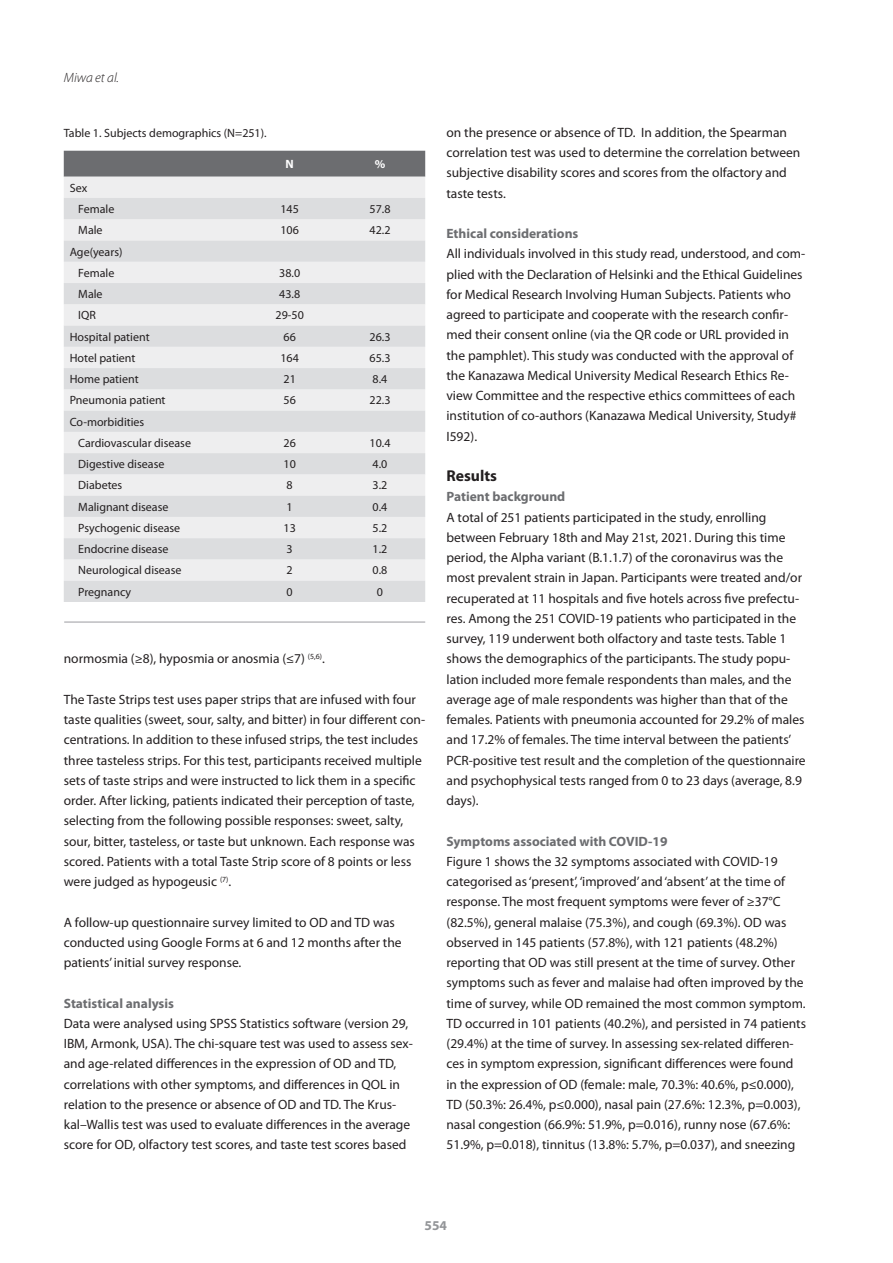
<style>
.page{position:relative;width:893px;height:1263px;background:#fff}
.page>*{position:absolute;margin:0;border:0;box-sizing:border-box;transform-origin:0 0}
.Kopje{font:700 15.75px "Myriad Pro";color:#231f20}
.Kopje-2{font:13.5px/20.2px "Myriad Pro";color:#231f20}
.Kopje-3{font:700 13.5px "Myriad Pro";color:#6c6d70}
.t1{font:italic 300 13.5px "Myriad Pro";color:#231f20}
.t2{font:700 13.5px "Myriad Pro";color:#939598}
.bijschrift{font:12px "Myriad Pro";color:#231f20}
.Tabel_Header{font:700 12px "Myriad Pro";color:#fff}
</style>
<div class="page">
<hr style="left:64px;top:621px;width:361px;height:2px;background:#bcbdc0">
<div style="left:64px;top:151px;width:361px;height:26px;background:#6c6d70"></div>
<div style="left:64px;top:177px;width:361px;height:21px;background:#eeeeef"></div>
<svg style="left:64px;top:198px;width:361px;height:404px;background:#e4e5e6"></svg>
<p class="t1" style="left:64px;top:70px;width:57px">Miwa et al.</p>
<p class="bijschrift" style="left:64px;top:126px;width:204px">Table 1. Subjects demographics (N=251).</p>
<p class="Tabel_Header" style="left:286px;top:157px;width:10px">N</p>
<p class="Tabel_Header" style="left:375px;top:157px;width:12px">%</p>
<p class="bijschrift" style="left:70px;top:181px;width:19px">Sex</p>
<p class="bijschrift" style="left:78px;top:202px;width:38px">Female</p>
<p class="bijschrift" style="left:280px;top:202px;width:20px">145</p>
<p class="bijschrift" style="left:370px;top:202px;width:22px">57.8</p>
<p class="bijschrift" style="left:78px;top:224px;width:26px">Male</p>
<p class="bijschrift" style="left:280px;top:224px;width:20px">106</p>
<p class="bijschrift" style="left:370px;top:224px;width:22px">42.2</p>
<p class="bijschrift" style="left:70px;top:245px;width:54px">Age(years)</p>
<p class="bijschrift" style="left:78px;top:266px;width:38px">Female</p>
<p class="bijschrift" style="left:279px;top:266px;width:22px">38.0</p>
<p class="bijschrift" style="left:78px;top:287px;width:26px">Male</p>
<p class="bijschrift" style="left:279px;top:287px;width:22px">43.8</p>
<p class="bijschrift" style="left:78px;top:309px;width:19px">IQR</p>
<p class="bijschrift" style="left:276px;top:309px;width:30px">29-50</p>
<p class="bijschrift" style="left:70px;top:330px;width:81px">Hospital patient</p>
<p class="bijschrift" style="left:284px;top:330px;width:14px">66</p>
<p class="bijschrift" style="left:370px;top:330px;width:22px">26.3</p>
<p class="bijschrift" style="left:70px;top:351px;width:67px">Hotel patient</p>
<p class="bijschrift" style="left:280px;top:351px;width:20px">164</p>
<p class="bijschrift" style="left:370px;top:351px;width:22px">65.3</p>
<p class="bijschrift" style="left:70px;top:372px;width:70px">Home patient</p>
<p class="bijschrift" style="left:284px;top:372px;width:14px">21</p>
<p class="bijschrift" style="left:373px;top:372px;width:16px">8.4</p>
<p class="bijschrift" style="left:70px;top:394px;width:97px">Pneumonia patient</p>
<p class="bijschrift" style="left:284px;top:394px;width:14px">56</p>
<p class="bijschrift" style="left:370px;top:394px;width:22px">22.3</p>
<p class="bijschrift" style="left:70px;top:415px;width:76px">Co-morbidities</p>
<p class="bijschrift" style="left:78px;top:436px;width:114px">Cardiovascular disease</p>
<p class="bijschrift" style="left:284px;top:436px;width:14px">26</p>
<p class="bijschrift" style="left:370px;top:436px;width:22px">10.4</p>
<p class="bijschrift" style="left:78px;top:458px;width:88px">Digestive disease</p>
<p class="bijschrift" style="left:284px;top:458px;width:14px">10</p>
<p class="bijschrift" style="left:373px;top:458px;width:16px">4.0</p>
<p class="bijschrift" style="left:78px;top:479px;width:46px">Diabetes</p>
<p class="bijschrift" style="left:287px;top:479px;width:8px">8</p>
<p class="bijschrift" style="left:373px;top:479px;width:16px">3.2</p>
<p class="bijschrift" style="left:78px;top:500px;width:92px">Malignant disease</p>
<p class="bijschrift" style="left:287px;top:500px;width:8px">1</p>
<p class="bijschrift" style="left:373px;top:500px;width:16px">0.4</p>
<p class="bijschrift" style="left:78px;top:521px;width:104px">Psychogenic disease</p>
<p class="bijschrift" style="left:284px;top:521px;width:14px">13</p>
<p class="bijschrift" style="left:373px;top:521px;width:16px">5.2</p>
<p class="bijschrift" style="left:78px;top:543px;width:92px">Endocrine disease</p>
<p class="bijschrift" style="left:287px;top:543px;width:8px">3</p>
<p class="bijschrift" style="left:373px;top:543px;width:16px">1.2</p>
<p class="bijschrift" style="left:78px;top:564px;width:105px">Neurological disease</p>
<p class="bijschrift" style="left:287px;top:564px;width:8px">2</p>
<p class="bijschrift" style="left:373px;top:564px;width:16px">0.8</p>
<p class="bijschrift" style="left:78px;top:585px;width:54px">Pregnancy</p>
<p class="bijschrift" style="left:287px;top:585px;width:8px">0</p>
<p class="bijschrift" style="left:377px;top:585px;width:8px">0</p>
<p class="Kopje-2" style="left:64px;top:649px;width:262px">normosmia (≥8), hyposmia or anosmia (≤7) <sup>(5,6)</sup>.</p>
<p class="Kopje-2" style="left:64px;top:689px;width:363px">The Taste Strips test uses paper strips that are infused with four taste qualities (sweet, sour, salty, and bitter) in four different con&shy;centrations. In addition to these infused strips, the test includes three tasteless strips. For this test, participants received multiple sets of taste strips and were instructed to lick them in a specific order. After licking, patients indicated their perception of taste, selecting from the following possible responses: sweet, salty, sour, bitter, tasteless, or taste but unknown. Each response was scored. Patients with a total Taste Strip score of 8 points or less were judged as hypogeusic <sup>(7)</sup>.</p>
<p class="Kopje-2" style="left:64px;top:912px;width:339px">A follow-up questionnaire survey limited to OD and TD was conducted using Google Forms at 6 and 12 months after the patients’ initial survey response.</p>
<p class="Kopje-3" style="left:64px;top:995px;width:112px">Statistical analysis</p>
<p class="Kopje-2" style="left:64px;top:1013px;width:351px">Data were analysed using SPSS Statistics software (version 29, IBM, Armonk, USA). The chi-square test was used to assess sex&shy;and age-related differences in the expression of OD and TD, correlations with other symptoms, and differences in QOL in relation to the presence or absence of OD and TD. The Krus&shy;kal–Wallis test was used to evaluate differences in the average score for OD, olfactory test scores, and taste test scores based</p>
<p class="Kopje-2" style="left:446px;top:122px;width:355px">on the presence or absence of TD. In addition, the Spearman correlation test was used to determine the correlation between subjective disability scores and scores from the olfactory and taste tests.</p>
<p class="Kopje-3" style="left:446px;top:226px;width:133px">Ethical considerations</p>
<p class="Kopje-2" style="left:446px;top:244px;width:360px">All individuals involved in this study read, understood, and com&shy;plied with the Declaration of Helsinki and the Ethical Guidelines for Medical Research Involving Human Subjects. Patients who agreed to participate and cooperate with the research confir&shy;med their consent online (via the QR code or URL provided in the pamphlet). This study was conducted with the approval of the Kanazawa Medical University Medical Research Ethics Re&shy;view Committee and the respective ethics committees of each institution of co-authors (Kanazawa Medical University, Study# I592).</p>
<p class="Kopje" style="left:446px;top:467px;width:52px">Results</p>
<p class="Kopje-3" style="left:446px;top:489px;width:120px">Patient background</p>
<p class="Kopje-2" style="left:446px;top:507px;width:361px">A total of 251 patients participated in the study, enrolling between February 18th and May 21st, 2021. During this time period, the Alpha variant (B.1.1.7) of the coronavirus was the most prevalent strain in Japan. Participants were treated and/or recuperated at 11 hospitals and five hotels across five prefectu&shy;res. Among the 251 COVID-19 patients who participated in the survey, 119 underwent both olfactory and taste tests. Table 1 shows the demographics of the participants. The study popu&shy;lation included more female respondents than males, and the average age of male respondents was higher than that of the females. Patients with pneumonia accounted for 29.2% of males and 17.2% of females. The time interval between the patients’ PCR-positive test result and the completion of the questionnaire and psychophysical tests ranged from 0 to 23 days (average, 8.9 days).</p>
<p class="Kopje-3" style="left:446px;top:833px;width:223px">Symptoms associated with COVID-19</p>
<p class="Kopje-2" style="left:446px;top:851px;width:361px">Figure 1 shows the 32 symptoms associated with COVID-19 categorised as ‘present’, ‘improved’ and ‘absent’ at the time of response. The most frequent symptoms were fever of ≥37°C (82.5%), general malaise (75.3%), and cough (69.3%). OD was observed in 145 patients (57.8%), with 121 patients (48.2%) reporting that OD was still present at the time of survey. Other symptoms such as fever and malaise had often improved by the time of survey, while OD remained the most common symptom.<br>TD occurred in 101 patients (40.2%), and persisted in 74 patients (29.4%) at the time of survey. In assessing sex-related differen&shy;ces in symptom expression, significant differences were found in the expression of OD (female: male, 70.3%: 40.6%, p≤0.000), TD (50.3%: 26.4%, p≤0.000), nasal pain (27.6%: 12.3%, p=0.003), nasal congestion (66.9%: 51.9%, p=0.016), runny nose (67.6%:<br>51.9%, p=0.018), tinnitus (13.8%: 5.7%, p=0.037), and sneezing</p>
<p class="t2" style="left:425px;top:1218px;width:24px">554</p>
</div>
